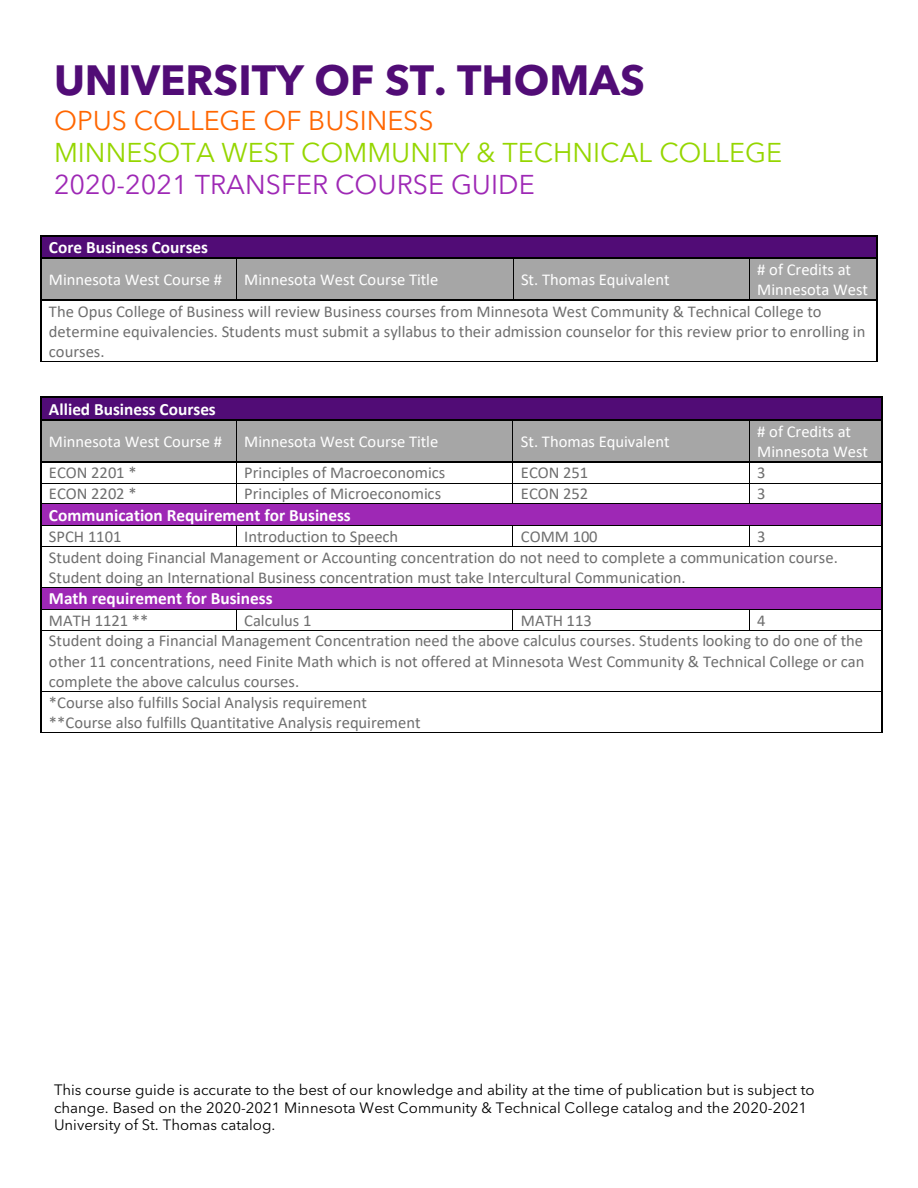
<style>
.page{position:relative;width:918px;height:1188px;background:#fff}
.page>*{position:absolute;margin:0;border:0;box-sizing:border-box;transform-origin:0 0}
.t1{font:700 42px "Avenir Next LT Pro";color:#510c76}
.t2{font:27px "Avenir Next LT Pro";color:#95d600}
.t3{font:27px "Avenir Next LT Pro";color:#9e28b5}
.t4{font:27px "Avenir Next LT Pro";color:#f60}
.t5{font:700 17.25px "Calibri";color:#fff}
.t6{font:16.5px/20.1px "Calibri";color:#6e6e6e}
.t7{font:16.5px/20.1px "Calibri";color:#fff}
.t8{font:15px/17.7px "Avenir Next LT Pro";color:#000}
</style>
<div class="page">
<div style="left:49px;top:237px;width:820px;height:21px;background:#510c76"></div>
<hr style="left:42px;top:235px;width:835px;height:2px;background:#000">
<hr style="left:40px;top:237px;width:2px;height:21px;background:#000">
<div style="left:42px;top:259px;width:194px;height:41px;background:#a6a6a6"></div>
<div style="left:237px;top:259px;width:276px;height:41px;background:#a6a6a6"></div>
<div style="left:513px;top:259px;width:236px;height:41px;background:#a6a6a6"></div>
<div style="left:750px;top:259px;width:127px;height:41px;background:#a6a6a6"></div>
<hr style="left:42px;top:258px;width:194px;height:1px;background:#000">
<hr style="left:237px;top:258px;width:276px;height:1px;background:#000">
<hr style="left:514px;top:258px;width:235px;height:1px;background:#000">
<hr style="left:750px;top:258px;width:127px;height:1px;background:#000">
<svg style="left:877px;top:235px;width:1px;height:24px"></svg>
<hr style="left:40px;top:259px;width:2px;height:41px;background:#000">
<hr style="left:236px;top:259px;width:1px;height:41px;background:#000">
<hr style="left:513px;top:259px;width:1px;height:41px;background:#000">
<hr style="left:749px;top:259px;width:1px;height:41px;background:#000">
<hr style="left:877px;top:259px;width:1px;height:41px;background:#000">
<hr style="left:42px;top:300px;width:194px;height:1px;background:#000">
<hr style="left:237px;top:300px;width:276px;height:1px;background:#000">
<hr style="left:514px;top:300px;width:235px;height:1px;background:#000">
<hr style="left:750px;top:300px;width:127px;height:1px;background:#000">
<hr style="left:40px;top:301px;width:2px;height:60px;background:#000">
<hr style="left:40px;top:361px;width:837px;height:1px;background:#000">
<hr style="left:877px;top:301px;width:1px;height:60px;background:#000">
<div style="left:49px;top:398px;width:825px;height:21px;background:#510c76"></div>
<hr style="left:42px;top:397px;width:839px;height:1px;background:#000">
<hr style="left:40px;top:398px;width:2px;height:21px;background:#000">
<hr style="left:881px;top:398px;width:2px;height:21px;background:#000">
<div style="left:42px;top:421px;width:194px;height:40px;background:#a6a6a6"></div>
<div style="left:237px;top:421px;width:275px;height:40px;background:#a6a6a6"></div>
<div style="left:513px;top:421px;width:236px;height:40px;background:#a6a6a6"></div>
<div style="left:750px;top:421px;width:131px;height:40px;background:#a6a6a6"></div>
<hr style="left:42px;top:419px;width:194px;height:2px;background:#000">
<hr style="left:237px;top:419px;width:275px;height:2px;background:#000">
<hr style="left:514px;top:419px;width:235px;height:2px;background:#000">
<hr style="left:750px;top:419px;width:131px;height:2px;background:#000">
<hr style="left:40px;top:421px;width:2px;height:40px;background:#000">
<hr style="left:236px;top:421px;width:1px;height:40px;background:#000">
<hr style="left:512px;top:421px;width:1px;height:40px;background:#000">
<hr style="left:749px;top:421px;width:1px;height:40px;background:#000">
<hr style="left:881px;top:421px;width:2px;height:40px;background:#000">
<hr style="left:42px;top:461px;width:194px;height:2px;background:#000">
<hr style="left:237px;top:461px;width:275px;height:2px;background:#000">
<hr style="left:514px;top:461px;width:235px;height:2px;background:#000">
<hr style="left:750px;top:461px;width:131px;height:2px;background:#000">
<hr style="left:40px;top:463px;width:2px;height:20px;background:#000">
<hr style="left:881px;top:463px;width:2px;height:20px;background:#000">
<hr style="left:42px;top:483px;width:194px;height:1px;background:#000">
<hr style="left:237px;top:483px;width:275px;height:1px;background:#000">
<hr style="left:513px;top:483px;width:236px;height:1px;background:#000">
<hr style="left:750px;top:483px;width:131px;height:1px;background:#000">
<hr style="left:40px;top:483px;width:2px;height:21px;background:#000">
<hr style="left:881px;top:483px;width:2px;height:21px;background:#000">
<div style="left:49px;top:504px;width:825px;height:21px;background:#9e28b5"></div>
<hr style="left:42px;top:504px;width:194px;height:1px;background:#000">
<svg style="left:236px;top:461px;width:1px;height:43px"></svg>
<hr style="left:237px;top:504px;width:275px;height:1px;background:#000">
<svg style="left:512px;top:461px;width:2px;height:43px"></svg>
<hr style="left:513px;top:504px;width:236px;height:1px;background:#000">
<svg style="left:749px;top:461px;width:1px;height:43px"></svg>
<hr style="left:750px;top:504px;width:131px;height:1px;background:#000">
<hr style="left:40px;top:504px;width:2px;height:21px;background:#000">
<hr style="left:881px;top:504px;width:2px;height:21px;background:#000">
<hr style="left:42px;top:525px;width:194px;height:1px;background:#000">
<hr style="left:237px;top:525px;width:275px;height:1px;background:#000">
<hr style="left:513px;top:525px;width:236px;height:1px;background:#000">
<hr style="left:750px;top:525px;width:131px;height:1px;background:#000">
<hr style="left:40px;top:526px;width:2px;height:20px;background:#000">
<hr style="left:881px;top:526px;width:2px;height:20px;background:#000">
<hr style="left:42px;top:546px;width:194px;height:1px;background:#000">
<svg style="left:236px;top:525px;width:1px;height:22px"></svg>
<hr style="left:237px;top:546px;width:275px;height:1px;background:#000">
<svg style="left:512px;top:525px;width:1px;height:22px"></svg>
<hr style="left:513px;top:546px;width:236px;height:1px;background:#000">
<svg style="left:749px;top:525px;width:1px;height:22px"></svg>
<hr style="left:750px;top:546px;width:131px;height:1px;background:#000">
<hr style="left:40px;top:547px;width:2px;height:40px;background:#000">
<hr style="left:881px;top:547px;width:2px;height:40px;background:#000">
<div style="left:49px;top:588px;width:825px;height:21px;background:#9e28b5"></div>
<hr style="left:42px;top:587px;width:839px;height:1px;background:#000">
<hr style="left:40px;top:588px;width:2px;height:21px;background:#000">
<hr style="left:881px;top:588px;width:2px;height:21px;background:#000">
<hr style="left:42px;top:609px;width:194px;height:1px;background:#000">
<hr style="left:237px;top:609px;width:275px;height:1px;background:#000">
<hr style="left:513px;top:609px;width:236px;height:1px;background:#000">
<hr style="left:750px;top:609px;width:131px;height:1px;background:#000">
<hr style="left:40px;top:610px;width:2px;height:20px;background:#000">
<hr style="left:881px;top:610px;width:2px;height:20px;background:#000">
<hr style="left:42px;top:630px;width:194px;height:1px;background:#000">
<svg style="left:236px;top:609px;width:1px;height:22px"></svg>
<hr style="left:237px;top:630px;width:275px;height:1px;background:#000">
<svg style="left:512px;top:609px;width:1px;height:22px"></svg>
<hr style="left:513px;top:630px;width:236px;height:1px;background:#000">
<svg style="left:749px;top:609px;width:1px;height:22px"></svg>
<hr style="left:750px;top:630px;width:131px;height:1px;background:#000">
<hr style="left:40px;top:631px;width:2px;height:60px;background:#000">
<hr style="left:881px;top:631px;width:2px;height:60px;background:#000">
<hr style="left:42px;top:691px;width:839px;height:1px;background:#000">
<hr style="left:40px;top:692px;width:2px;height:40px;background:#000">
<hr style="left:40px;top:732px;width:841px;height:1px;background:#000">
<hr style="left:881px;top:692px;width:2px;height:40px;background:#000">
<p class="t1" style="left:54px;top:54px;width:593px">UNIVERSITY OF ST. THOMAS</p>
<p class="t4" style="left:54px;top:105px;width:381px">OPUS COLLEGE OF BUSINESS</p>
<p class="t2" style="left:54px;top:137px;width:730px">MINNESOTA WEST COMMUNITY &amp; TECHNICAL COLLEGE</p>
<p class="t3" style="left:54px;top:169px;width:482px">2020-2021 TRANSFER COURSE GUIDE</p>
<p class="t5" style="left:49px;top:235px;width:161px">Core Business Courses</p>
<p class="t7" style="left:49px;top:269px;width:175px">Minnesota West Course #</p>
<p class="t7" style="left:244px;top:269px;width:196px">Minnesota West Course Title</p>
<p class="t7" style="left:521px;top:269px;width:150px">St. Thomas Equivalent</p>
<p class="t7" style="left:757px;top:259px;width:112px"># of Credits at<br>Minnesota West</p>
<p class="t6" style="left:49px;top:301px;width:818px">The Opus College of Business will review Business courses from Minnesota West Community &amp; Technical College to determine equivalencies. Students must submit a syllabus to their admission counselor for this review prior to enrolling in courses.</p>
<p class="t5" style="left:49px;top:397px;width:168px">Allied Business Courses</p>
<p class="t7" style="left:49px;top:431px;width:175px">Minnesota West Course #</p>
<p class="t7" style="left:244px;top:431px;width:196px">Minnesota West Course Title</p>
<p class="t7" style="left:521px;top:431px;width:150px">St. Thomas Equivalent</p>
<p class="t7" style="left:757px;top:421px;width:112px"># of Credits at<br>Minnesota West</p>
<p class="t6" style="left:49px;top:462px;width:89px">ECON 2201 *</p>
<p class="t6" style="left:244px;top:462px;width:203px">Principles of Macroeconomics</p>
<p class="t6" style="left:521px;top:462px;width:69px">ECON 251</p>
<p class="t6" style="left:757px;top:462px;width:10px">3</p>
<p class="t6" style="left:49px;top:483px;width:89px">ECON 2202 *</p>
<p class="t6" style="left:244px;top:483px;width:198px">Principles of Microeconomics</p>
<p class="t6" style="left:521px;top:483px;width:69px">ECON 252</p>
<p class="t6" style="left:757px;top:483px;width:10px">3</p>
<p class="t5" style="left:49px;top:503px;width:303px">Communication Requirement for Business</p>
<p class="t6" style="left:49px;top:526px;width:74px">SPCH 1101</p>
<p class="t6" style="left:244px;top:526px;width:155px">Introduction to Speech</p>
<p class="t6" style="left:521px;top:526px;width:78px">COMM 100</p>
<p class="t6" style="left:757px;top:526px;width:10px">3</p>
<p class="t6" style="left:49px;top:547px;width:790px">Student doing Financial Management or Accounting concentration do not need to complete a communication course.</p>
<p class="t6" style="left:49px;top:567px;width:638px">Student doing an International Business concentration must take Intercultural Communication.</p>
<p class="t5" style="left:49px;top:587px;width:225px">Math requirement for Business</p>
<p class="t6" style="left:49px;top:610px;width:101px">MATH 1121 **</p>
<p class="t6" style="left:244px;top:610px;width:69px">Calculus 1</p>
<p class="t6" style="left:521px;top:610px;width:72px">MATH 113</p>
<p class="t6" style="left:757px;top:610px;width:10px">4</p>
<p class="t6" style="left:49px;top:630px;width:817px;text-align:justify">Student doing a Financial Management Concentration need the above calculus courses. Students looking to do one of the other 11 concentrations, need Finite Math which is not offered at Minnesota West Community &amp; Technical College or can complete the above calculus courses.</p>
<p class="t6" style="left:49px;top:692px;width:320px">*Course also fulfills Social Analysis requirement</p>
<p class="t6" style="left:49px;top:712px;width:373px">**Course also fulfills Quantitative Analysis requirement</p>
<p class="t8" style="left:54px;top:1081px;width:762px">This course guide is accurate to the best of our knowledge and ability at the time of publication but is subject to change. Based on the 2020-2021 Minnesota West Community &amp; Technical College catalog and the 2020-2021<br>University of St. Thomas catalog.</p>
</div>
